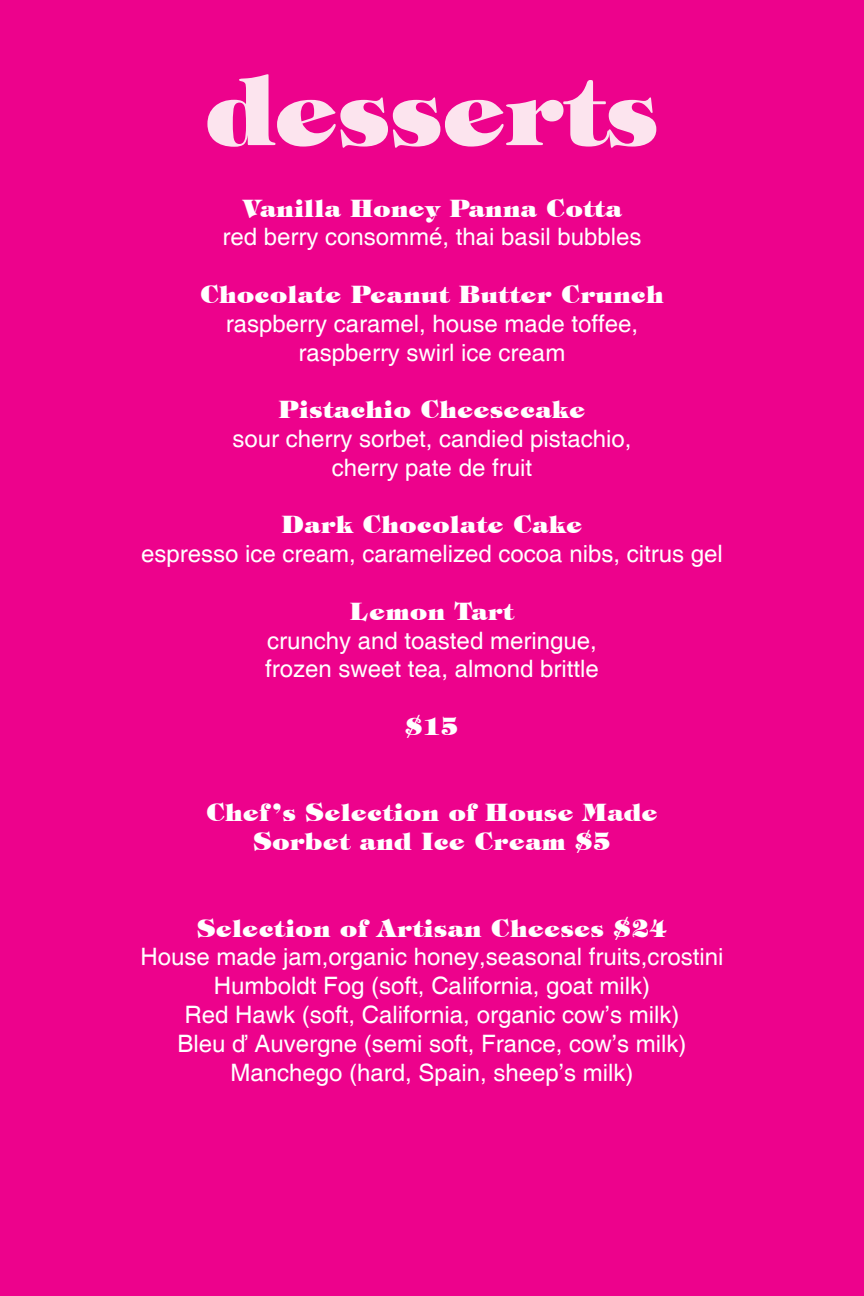
<style>
.page{position:relative;width:864px;height:1296px;background:#ed028c}
.page>*{position:absolute;margin:0;border:0;box-sizing:border-box;transform-origin:0 0}
.t1{font:800 96px "Tiffany IT Cby BT";color:#fce4ee}
.t2{font:24px "Helvetica";color:#fff}
.t3{font:800 24px "Tiffany IT Cby BT";letter-spacing:.025em;color:#fff}
</style>
<div class="page">
<p class="t1" style="left:205px;top:53px;width:455px">desserts</p>
<p class="t3" style="left:242px;top:193px;width:381px">Vanilla Honey Panna Cotta</p>
<p class="t2" style="left:223px;top:223px;width:420px">red berry consommé, thai basil bubbles</p>
<p class="t3" style="left:200px;top:280px;width:465px">Chocolate Peanut Butter Crunch</p>
<p class="t2" style="left:226px;top:309px;width:414px">raspberry caramel, house made toffee,</p>
<p class="t2" style="left:299px;top:338px;width:268px">raspberry swirl ice cream</p>
<p class="t3" style="left:279px;top:395px;width:308px">Pistachio Cheesecake</p>
<p class="t2" style="left:233px;top:425px;width:400px">sour cherry sorbet, candied pistachio,</p>
<p class="t2" style="left:332px;top:453px;width:202px">cherry pate de fruit</p>
<p class="t3" style="left:282px;top:510px;width:302px">Dark Chocolate Cake</p>
<p class="t2" style="left:141px;top:540px;width:583px">espresso ice cream, caramelized cocoa nibs, citrus gel</p>
<p class="t3" style="left:350px;top:597px;width:165px">Lemon Tart</p>
<p class="t2" style="left:267px;top:626px;width:331px">crunchy and toasted meringue,</p>
<p class="t2" style="left:265px;top:655px;width:335px">frozen sweet tea, almond brittle</p>
<p class="t3" style="left:405px;top:712px;width:55px">$15</p>
<p class="t3" style="left:206px;top:798px;width:453px">Chef ’s Selection of House Made</p>
<p class="t3" style="left:253px;top:827px;width:359px">Sorbet and Ice Cream $5</p>
<p class="t3" style="left:197px;top:913px;width:471px">Selection of Artisan Cheeses $24</p>
<p class="t2" style="left:141px;top:943px;width:584px">House made jam,organic honey,seasonal fruits,crostini</p>
<p class="t2" style="left:214px;top:972px;width:438px">Humboldt Fog (soft, California, goat milk)</p>
<p class="t2" style="left:185px;top:1001px;width:496px">Red Hawk (soft, California, organic cow’s milk)</p>
<p class="t2" style="left:177px;top:1029px;width:511px">Bleu ď Auvergne (semi soft, France, cow’s milk)</p>
<p class="t2" style="left:231px;top:1058px;width:404px">Manchego (hard, Spain, sheep’s milk)</p>
</div>
